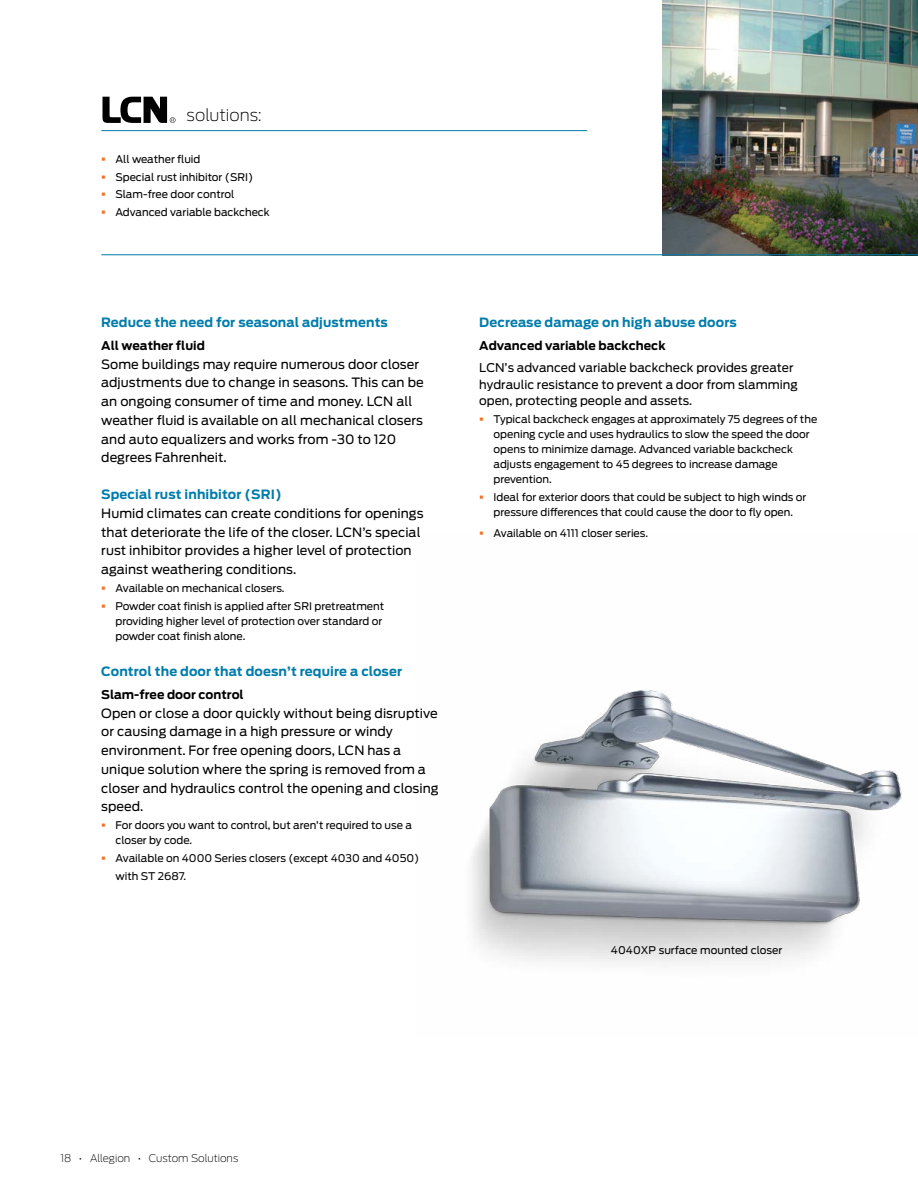
<style>
.page{position:relative;width:918px;height:1188px;background:#fff}
.page>*{position:absolute;margin:0;border:0;box-sizing:border-box;transform-origin:0 0}
.t1{font:200 16.5px "Antenna";color:#000}
.t2{font:12.75px/18.8px "Antenna";letter-spacing:.005em;color:#000}
.t3{font:700 12.75px "Antenna";letter-spacing:.01em;color:#007cab}
.t4{font:12px/16.5px "Antenna";color:#000}
.t5{font:700 12px "Antenna";color:#000}
.t6{font:10.5px/15px "Antenna";color:#000}
.t7{font:200 10.5px "Antenna";color:#000}
.s1{color:#f36f21}
</style>
<div class="page">
<img style="left:663px;top:0;width:255px;height:254px">
<svg style="left:102px;top:97px;width:74px;height:26px"></svg>
<hr style="left:101px;top:254px;width:817px;height:1px;background:#007cab">
<hr style="left:101px;top:130px;width:486px;height:1px;background:#007cab">
<img style="left:472px;top:690px;width:430px;height:275px">
<h1 class="t1" style="left:187px;top:106px;width:77px">solutions:</h1>
<p class="t6" style="left:101px;top:152px;width:101px"><span class="s1">▪</span> All weather fluid</p>
<p class="t6" style="left:101px;top:169px;width:154px"><span class="s1">▪</span> Special rust inhibitor (SRI)</p>
<p class="t6" style="left:101px;top:187px;width:135px"><span class="s1">▪</span> Slam-free door control</p>
<p class="t6" style="left:101px;top:205px;width:170px"><span class="s1">▪</span> Advanced variable backcheck</p>
<p class="t3" style="left:101px;top:315px;width:288px">Reduce the need for seasonal adjustments</p>
<p class="t5" style="left:101px;top:338px;width:105px">All weather fluid</p>
<p class="t2" style="left:101px;top:355px;width:324px">Some buildings may require numerous door closer adjustments due to change in seasons. This can be an ongoing consumer of time and money. LCN all weather fluid is available on all mechanical closers and auto equalizers and works from -30 to 120 degrees Fahrenheit.</p>
<p class="t3" style="left:101px;top:487px;width:182px">Special rust inhibitor (SRI)</p>
<p class="t2" style="left:101px;top:504px;width:324px">Humid climates can create conditions for openings that deteriorate the life of the closer. LCN’s special rust inhibitor provides a higher level of protection against weathering conditions.</p>
<p class="t6" style="left:101px;top:581px;width:185px"><span class="s1">▪</span> Available on mechanical closers.</p>
<p class="t6" style="left:115px;top:598px;width:270px;text-indent:-14px"><span class="s1">▪</span> Powder coat finish is applied after SRI pretreatment providing higher level of protection over standard or powder coat finish alone.</p>
<p class="t3" style="left:101px;top:664px;width:303px">Control the door that doesn’t require a closer</p>
<p class="t5" style="left:101px;top:687px;width:144px">Slam-free door control</p>
<p class="t2" style="left:101px;top:704px;width:339px">Open or close a door quickly without being disruptive or causing damage in a high pressure or windy environment. For free opening doors, LCN has a unique solution where the spring is removed from a closer and hydraulics control the opening and closing speed.</p>
<p class="t6" style="left:115px;top:818px;width:298px;text-indent:-14px"><span class="s1">▪</span> For doors you want to control, but aren’t required to use a closer by code.</p>
<p class="t6" style="left:115px;top:849px;width:305px;line-height:18px;text-indent:-14px"><span class="s1">▪</span> Available on 4000 Series closers (except 4030 and 4050) with ST 2687.</p>
<p class="t3" style="left:479px;top:315px;width:259px">Decrease damage on high abuse doors</p>
<p class="t5" style="left:479px;top:338px;width:188px">Advanced variable backcheck</p>
<p class="t4" style="left:479px;top:360px;width:320px">LCN’s advanced variable backcheck provides greater hydraulic resistance to prevent a door from slamming open, protecting people and assets.</p>
<p class="t6" style="left:493px;top:412px;width:325px;text-indent:-14px"><span class="s1">▪</span> Typical backcheck engages at approximately 75 degrees of the opening cycle and uses hydraulics to slow the speed the door opens to minimize damage. Advanced variable backcheck adjusts engagement to 45 degrees to increase damage prevention.</p>
<p class="t6" style="left:479px;top:490px;width:329px;text-align:center"><span class="s1">▪</span> Ideal for exterior doors that could be subject to high winds or pressure differences that could cause the door to fly open.</p>
<p class="t6" style="left:479px;top:525px;width:170px"><span class="s1">▪</span> Available on 4111 closer series.</p>
<p class="t6" style="left:611px;top:943px;width:173px">4040XP surface mounted closer</p>
<p class="t7" style="left:60px;top:1152px;width:179px">18 • Allegion • Custom Solutions</p>
</div>
